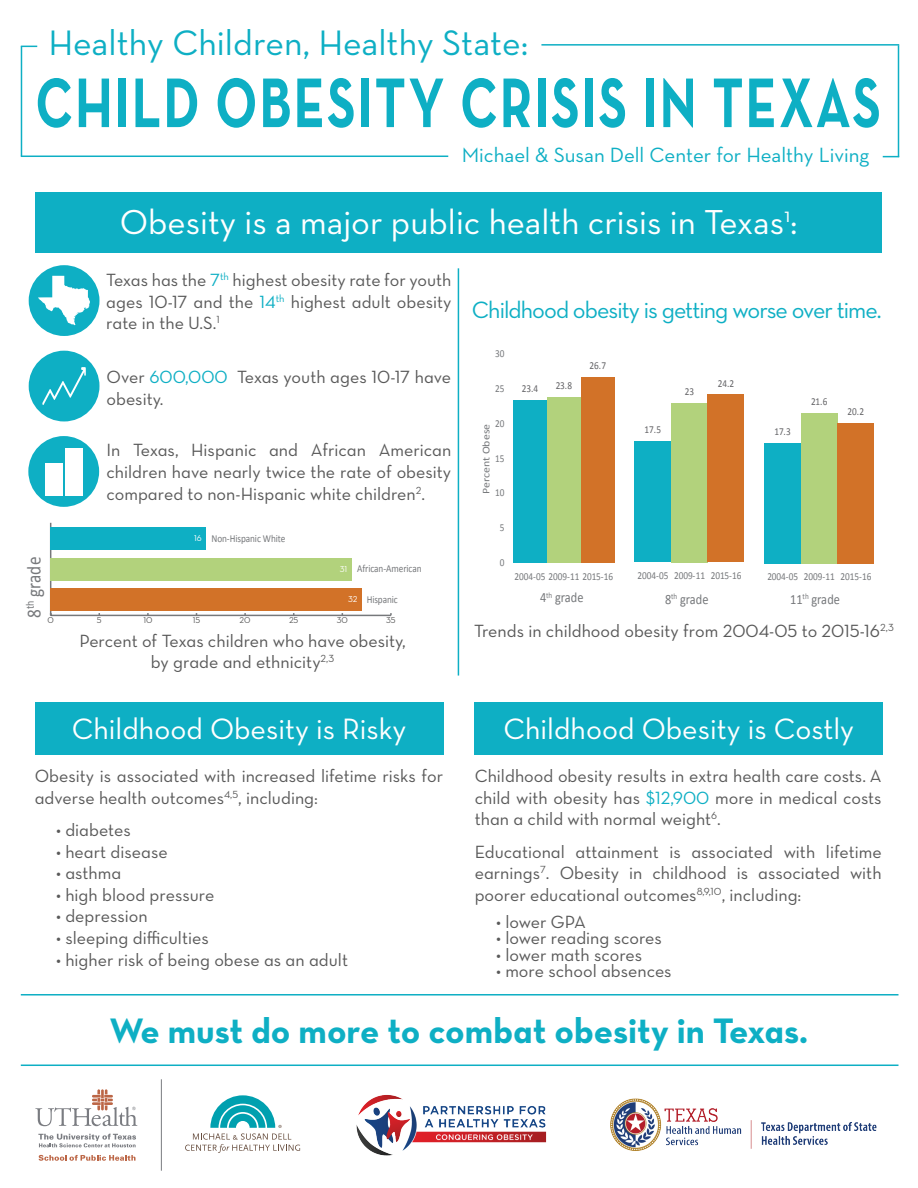
<style>
.page{position:relative;width:918px;height:1188px;background:#fff}
.page>*{position:absolute;margin:0;border:0;box-sizing:border-box;transform-origin:0 0}
.t1{font:71.4px "Neutra Text Bold Alt";letter-spacing:.035em;color:#0eafc4;scale:.74 1}
.t2{font:36px "Neutra Text Bold Alt";color:#0eafc4}
.t3{font:36px "Neutra Text";color:#0eafc4}
.t4{font:35.25px "Neutra Text";color:#fff}
.t5{font:30px "Neutra Text";color:#fff}
.t6{font:24px "Neutra Text Book Alt";letter-spacing:-.04em;color:#0eafc4}
.t7{font:21px "Neutra Text";color:#0eafc4}
.t8{font:19.8px "Calibri";color:#76787b;scale:.87 1}
.t9{font:18px/21.6px "Neutra Text Book Alt";color:#595959;text-align:justify}
.t10{font:14.25px "Calibri";letter-spacing:-.005em;color:#76787b;scale:.87 1}
.t11{font:10.65px "Calibri";letter-spacing:-.005em;color:#76787b;scale:.87 1}
.t12{font:10.65px "Calibri";letter-spacing:-.005em;color:#636366;scale:.87 1}
.t13{font:10.35px "Calibri";color:#76787b;scale:1.15 1}
.t14{font:8.7px "Neutra Text Book Alt";color:#595959}
.t15{font:8.7px "Neutra Text Book Alt";color:#fff}
.s1{color:#0eafc4}
</style>
<div class="page">
<div style="left:35px;top:193px;width:847px;height:60px;background:#0eafc4"></div>
<div style="left:801px;top:413px;width:36px;height:150px;background:#b2d27c"></div>
<div style="left:837px;top:423px;width:37px;height:140px;background:#d27228"></div>
<div style="left:764px;top:443px;width:37px;height:120px;background:#0eafc4"></div>
<div style="left:671px;top:403px;width:37px;height:159px;background:#b2d27c"></div>
<div style="left:708px;top:395px;width:36px;height:167px;background:#d27228"></div>
<div style="left:635px;top:441px;width:36px;height:121px;background:#0eafc4"></div>
<div style="left:547px;top:398px;width:34px;height:165px;background:#b2d27c"></div>
<div style="left:581px;top:378px;width:34px;height:185px;background:#d27228"></div>
<div style="left:513px;top:400px;width:34px;height:163px;background:#0eafc4"></div>
<svg style="left:185px;top:1095px;width:115px;height:58px"></svg>
<hr style="left:161px;top:1079px;width:1px;height:92px;background:#7a7c81">
<svg style="left:39px;top:1155px;width:97px;height:6px"></svg>
<svg style="left:38px;top:1134px;width:98px;height:13px"></svg>
<svg style="left:35px;top:1089px;width:102px;height:37px"></svg>
<hr style="left:21px;top:46px;width:1px;height:110px;background:#0eafc4">
<hr style="left:21px;top:156px;width:427px;height:1px;background:#0eafc4">
<hr style="left:541px;top:44px;width:358px;height:2px;background:#0eafc4">
<hr style="left:898px;top:45px;width:1px;height:112px;background:#0eafc4">
<svg style="left:22px;top:46px;width:15px;height:1px"></svg>
<svg style="left:883px;top:156px;width:15px;height:1px"></svg>
<hr style="left:21px;top:1065px;width:878px;height:1px;background:#0eafc4">
<div style="left:29px;top:351px;width:70px;height:70px;background:#0eafc4;border-radius:50%"></div>
<svg style="left:42px;top:367px;width:44px;height:38px"></svg>
<hr style="left:458px;top:268px;width:1px;height:408px;background:#0eafc4">
<div style="left:29px;top:265px;width:70px;height:71px;background:#0eafc4;border-radius:50%"></div>
<svg style="left:38px;top:276px;width:52px;height:49px"></svg>
<div style="left:475px;top:703px;width:408px;height:52px;background:#0eafc4"></div>
<hr style="left:21px;top:994px;width:878px;height:2px;background:#0eafc4">
<hr style="left:51px;top:615px;width:340px;height:1px;background:#76787b">
<hr style="left:50px;top:523px;width:1px;height:92px;background:#76787b">
<div style="left:51px;top:527px;width:155px;height:22px;background:#0eafc4"></div>
<div style="left:51px;top:558px;width:301px;height:22px;background:#b2d27c"></div>
<div style="left:51px;top:589px;width:311px;height:22px;background:#d27228"></div>
<div style="left:28px;top:436px;width:71px;height:71px;background:#0eafc4;border-radius:50%"></div>
<div style="left:46px;top:463px;width:17px;height:33px;background:#fff"></div>
<div style="left:66px;top:448px;width:17px;height:48px;background:#fff"></div>
<div style="left:35px;top:703px;width:408px;height:52px;background:#0eafc4"></div>
<img style="left:356px;top:1095px;width:191px;height:61px">
<img style="left:610px;top:1098px;width:267px;height:53px">
<h2 class="t3" style="left:49px;top:21px;width:481px">Healthy Children, Healthy State:</h2>
<h1 class="t1" style="left:35px;top:58px;width:1144px">CHILD OBESITY CRISIS IN TEXAS</h1>
<p class="t7" style="left:462px;top:142px;width:409px">Michael &amp; Susan Dell Center for Healthy Living</p>
<h3 class="t4" style="left:120px;top:200px;width:679px">Obesity is a major public health crisis in Texas<sup>1</sup>:</h3>
<p class="t9" style="left:106px;top:269px;width:347px">Texas has the <span class="s1">7</span><sup>th</sup> highest obesity rate for youth ages 10-17 and the <span class="s1">14</span><sup>th</sup> highest adult obesity rate in the U.S.<sup>1</sup></p>
<p class="t9" style="left:106px;top:366px;width:346px">Over <span class="s1">600,000</span> Texas youth ages 10-17 have obesity.</p>
<p class="t9" style="left:106px;top:439px;width:346px">In Texas, Hispanic and African American children have nearly twice the rate of obesity compared to non-Hispanic white children<sup>2</sup>.</p>
<p class="t15" style="left:194px;top:533px;width:9px">16</p>
<p class="t11" style="left:211px;top:532px;width:87px">Non-Hispanic White</p>
<p class="t8" style="left:21px;top:618px;width:72px;rotate:-90deg">8<sup>th</sup> grade</p>
<p class="t11" style="left:357px;top:562px;width:76px">African-American</p>
<p class="t11" style="left:367px;top:593px;width:37px">Hispanic</p>
<p class="t15" style="left:340px;top:564px;width:9px">31</p>
<p class="t15" style="left:348px;top:594px;width:11px">32</p>
<p class="t14" style="left:48px;top:615px;width:8px">0</p>
<p class="t14" style="left:97px;top:615px;width:6px">5</p>
<p class="t14" style="left:143px;top:615px;width:11px">10</p>
<p class="t14" style="left:193px;top:615px;width:9px">15</p>
<p class="t14" style="left:240px;top:615px;width:13px">20</p>
<p class="t14" style="left:289px;top:615px;width:11px">25</p>
<p class="t14" style="left:337px;top:615px;width:13px">30</p>
<p class="t14" style="left:386px;top:615px;width:11px">35</p>
<p class="t9" style="left:79px;top:629px;width:328px;text-align:center">Percent of Texas children who have obesity, by grade and ethnicity<sup>2,3</sup></p>
<h3 class="t5" style="left:72px;top:711px;width:336px">Childhood Obesity is Risky</h3>
<p class="t9" style="left:35px;top:765px;width:410px">Obesity is associated with increased lifetime risks for adverse health outcomes<sup>4,5</sup>, including:</p>
<p class="t9" style="left:56px;top:819px;width:76px">• diabetes</p>
<p class="t9" style="left:56px;top:840px;width:113px">• heart disease</p>
<p class="t9" style="left:56px;top:862px;width:67px">• asthma</p>
<p class="t9" style="left:56px;top:884px;width:160px">• high blood pressure</p>
<p class="t9" style="left:56px;top:905px;width:93px">• depression</p>
<p class="t9" style="left:56px;top:927px;width:154px">• sleeping difficulties</p>
<p class="t9" style="left:56px;top:948px;width:294px">• higher risk of being obese as an adult</p>
<h3 class="t6" style="left:472px;top:296px;width:411px">Childhood obesity is getting worse over time.</h3>
<p class="t11" style="left:495px;top:347px;width:12px">30</p>
<p class="t11" style="left:495px;top:382px;width:12px">25</p>
<p class="t11" style="left:495px;top:417px;width:12px">20</p>
<p class="t13" style="left:479px;top:494px;width:63px;rotate:-90deg">necreP t O b ese</p>
<p class="t11" style="left:495px;top:451px;width:12px">15</p>
<p class="t11" style="left:495px;top:486px;width:12px">10</p>
<p class="t12" style="left:522px;top:382px;width:20px">23.4</p>
<p class="t12" style="left:556px;top:379px;width:20px">23.8</p>
<p class="t12" style="left:590px;top:359px;width:20px">26.7</p>
<p class="t11" style="left:500px;top:521px;width:7px">5</p>
<p class="t11" style="left:500px;top:556px;width:7px">0</p>
<p class="t11" style="left:515px;top:569px;width:115px">2004-05 2009-11 2015-16</p>
<p class="t10" style="left:540px;top:589px;width:52px">4<sup>th</sup> grade</p>
<p class="t12" style="left:645px;top:423px;width:20px">17.5</p>
<p class="t12" style="left:685px;top:385px;width:12px">23</p>
<p class="t12" style="left:718px;top:376px;width:20px">24.2</p>
<p class="t11" style="left:638px;top:569px;width:121px">2004-05 2009-11 2015-16</p>
<p class="t10" style="left:665px;top:590px;width:52px">8<sup>th</sup> grade</p>
<p class="t12" style="left:774px;top:425px;width:20px">17.3</p>
<p class="t12" style="left:811px;top:395px;width:20px">21.6</p>
<p class="t12" style="left:848px;top:404px;width:20px">20.2</p>
<p class="t11" style="left:767px;top:570px;width:121px">2004-05 2009-11 2015-16</p>
<p class="t10" style="left:790px;top:590px;width:59px">11<sup>th</sup> grade</p>
<p class="t9" style="left:474px;top:619px;width:421px">Trends in childhood obesity from 2004-05 to 2015-16<sup>2,3</sup></p>
<h3 class="t5" style="left:503px;top:711px;width:352px">Childhood Obesity is Costly</h3>
<p class="t9" style="left:475px;top:765px;width:408px">Childhood obesity results in extra health care costs. A child with obesity has <span class="s1">$12,900</span> more in medical costs than a child with normal weight<sup>6</sup>.</p>
<p class="t9" style="left:475px;top:840px;width:408px">Educational attainment is associated with lifetime earnings<sup>7</sup>. Obesity in childhood is associated with poorer educational outcomes<sup>8,9,10</sup>, including:</p>
<p class="t9" style="left:496px;top:911px;width:91px">• lower GPA</p>
<p class="t9" style="left:496px;top:927px;width:167px">• lower reading scores</p>
<p class="t9" style="left:496px;top:944px;width:148px">• lower math scores</p>
<p class="t9" style="left:496px;top:960px;width:177px">• more school absences</p>
<h2 class="t2" style="left:109px;top:1008px;width:700px">We must do more to combat obesity in Texas.</h2>
</div>
